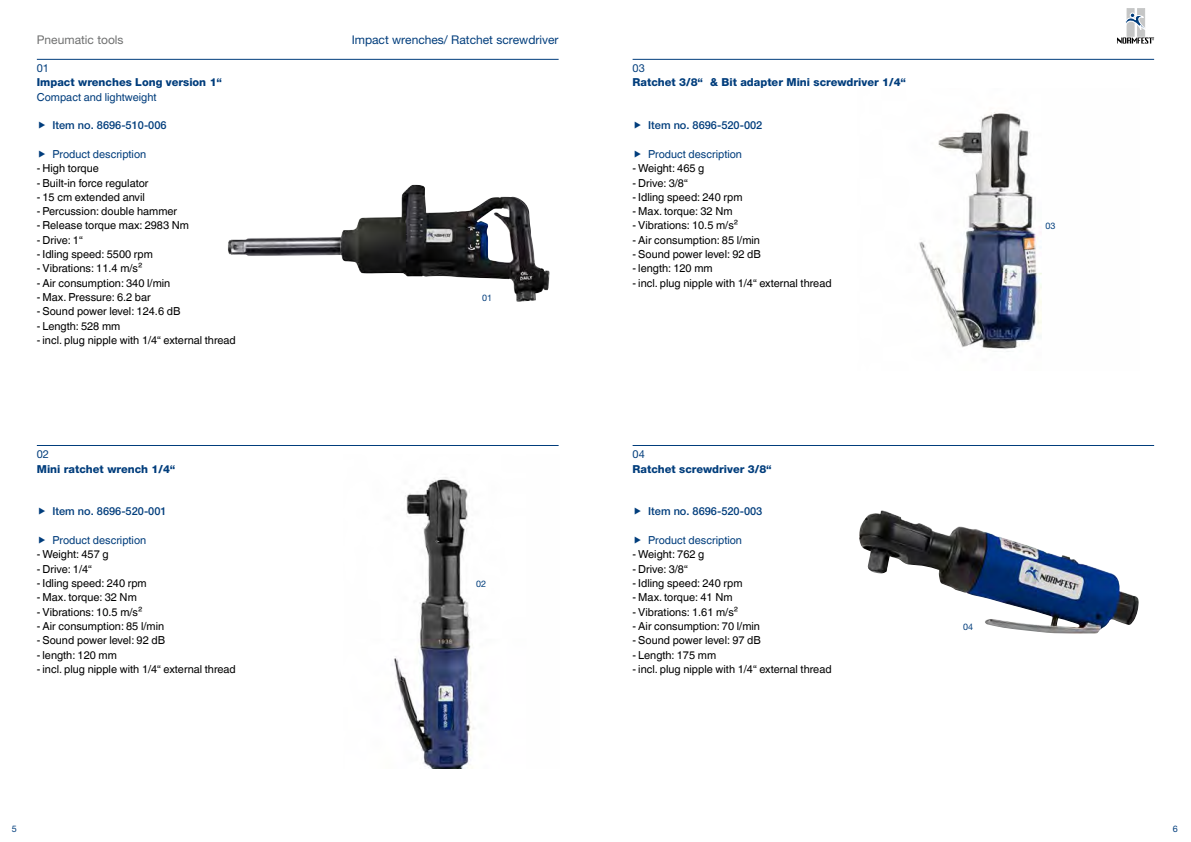
<style>
.page{position:relative;width:1191px;height:842px;background:#fff}
.page>*{position:absolute;margin:0;border:0;box-sizing:border-box;transform-origin:0 0}
.t1{font:12px "Helvetica Neue LT Pro";color:#003d7c}
.t2{font:12px "Helvetica Neue LT Pro";color:#6f7070}
.t3{font:11px "Helvetica World";color:#000}
.t4{font:800 11px "Helvetica Neue LT Pro";color:#003d7c}
.t5{font:11px "Helvetica World";color:#003d7c}
.t6{font:500 11px "Helvetica Neue LT Pro";color:#003d7c}
.t7{font:11px "Helvetica Neue LT Pro";color:#003d7c}
.t8{font:9px "Helvetica Neue LT Pro";color:#003d7c}
</style>
<div class="page">
<div style="left:1127px;top:9px;width:7px;height:27px;background:#c5c6c6"></div>
<div style="left:1137px;top:9px;width:7px;height:27px;background:#c5c6c6"></div>
<svg style="left:1117px;top:38px;width:37px;height:6px"></svg>
<svg style="left:1125px;top:13px;width:20px;height:19px"></svg>
<img style="left:919px;top:112px;width:123px;height:240px">
<hr style="left:37px;top:59px;width:521px;height:1px;background:#003d7c">
<img style="left:228px;top:185px;width:321px;height:117px">
<img style="left:859px;top:510px;width:280px;height:124px">
<img style="left:394px;top:477px;width:80px;height:291px">
<hr style="left:632px;top:59px;width:522px;height:1px;background:#003d7c">
<hr style="left:632px;top:445px;width:522px;height:1px;background:#003d7c">
<hr style="left:37px;top:445px;width:521px;height:1px;background:#003d7c">
<p class="t2" style="left:37px;top:32px;width:88px">Pneumatic tools</p>
<p class="t1" style="left:352px;top:32px;width:208px">Impact wrenches/ Ratchet screwdriver</p>
<p class="t7" style="left:37px;top:62px;width:14px">01</p>
<p class="t4" style="left:37px;top:76px;width:187px">Impact wrenches Long version 1“</p>
<p class="t5" style="left:37px;top:90px;width:121px">Compact and lightweight</p>
<p class="t6" style="left:52px;top:119px;width:116px">Item no. 8696-510-006</p>
<p class="t5" style="left:52px;top:148px;width:95px">Product description</p>
<p class="t3" style="left:37px;top:162px;width:64px">- High torque</p>
<p class="t3" style="left:37px;top:176px;width:113px">- Built-in force regulator</p>
<p class="t3" style="left:37px;top:191px;width:109px">- 15 cm extended anvil</p>
<p class="t3" style="left:37px;top:205px;width:142px">- Percussion: double hammer</p>
<p class="t3" style="left:37px;top:219px;width:154px">- Release torque max: 2983 Nm</p>
<p class="t3" style="left:37px;top:233px;width:47px">- Drive: 1“</p>
<p class="t3" style="left:37px;top:248px;width:117px">- Idling speed: 5500 rpm</p>
<p class="t3" style="left:37px;top:262px;width:107px">- Vibrations: 11.4 m/s²</p>
<p class="t3" style="left:37px;top:276px;width:135px">- Air consumption: 340 l/min</p>
<p class="t3" style="left:37px;top:291px;width:115px">- Max. Pressure: 6.2 bar</p>
<p class="t3" style="left:37px;top:305px;width:145px">- Sound power level: 124.6 dB</p>
<p class="t3" style="left:37px;top:319px;width:85px">- Length: 528 mm</p>
<p class="t3" style="left:37px;top:334px;width:200px">- incl. plug nipple with 1/4“ external thread</p>
<p class="t8" style="left:482px;top:292px;width:12px">01</p>
<p class="t7" style="left:37px;top:448px;width:14px">02</p>
<p class="t4" style="left:37px;top:462px;width:140px">Mini ratchet wrench 1/4“</p>
<p class="t6" style="left:52px;top:505px;width:116px">Item no. 8696-520-001</p>
<p class="t5" style="left:52px;top:534px;width:95px">Product description</p>
<p class="t3" style="left:37px;top:548px;width:73px">- Weight: 457 g</p>
<p class="t3" style="left:37px;top:562px;width:57px">- Drive: 1/4“</p>
<p class="t3" style="left:37px;top:577px;width:111px">- Idling speed: 240 rpm</p>
<p class="t3" style="left:37px;top:591px;width:101px">- Max. torque: 32 Nm</p>
<p class="t3" style="left:37px;top:605px;width:107px">- Vibrations: 10.5 m/s²</p>
<p class="t3" style="left:37px;top:620px;width:129px">- Air consumption: 85 l/min</p>
<p class="t3" style="left:37px;top:634px;width:130px">- Sound power level: 92 dB</p>
<p class="t3" style="left:37px;top:648px;width:82px">- length: 120 mm</p>
<p class="t3" style="left:37px;top:662px;width:200px">- incl. plug nipple with 1/4“ external thread</p>
<p class="t8" style="left:476px;top:578px;width:12px">02</p>
<p class="t7" style="left:632px;top:62px;width:14px">03</p>
<p class="t4" style="left:632px;top:76px;width:275px">Ratchet 3/8“ &amp; Bit adapter Mini screwdriver 1/4“</p>
<p class="t6" style="left:648px;top:119px;width:116px">Item no. 8696-520-002</p>
<p class="t5" style="left:648px;top:148px;width:95px">Product description</p>
<p class="t3" style="left:632px;top:162px;width:73px">- Weight: 465 g</p>
<p class="t3" style="left:632px;top:176px;width:57px">- Drive: 3/8“</p>
<p class="t3" style="left:632px;top:191px;width:111px">- Idling speed: 240 rpm</p>
<p class="t3" style="left:632px;top:205px;width:101px">- Max. torque: 32 Nm</p>
<p class="t3" style="left:632px;top:219px;width:107px">- Vibrations: 10.5 m/s²</p>
<p class="t3" style="left:632px;top:233px;width:129px">- Air consumption: 85 l/min</p>
<p class="t3" style="left:632px;top:248px;width:130px">- Sound power level: 92 dB</p>
<p class="t3" style="left:632px;top:262px;width:82px">- length: 120 mm</p>
<p class="t3" style="left:632px;top:276px;width:200px">- incl. plug nipple with 1/4“ external thread</p>
<p class="t7" style="left:632px;top:448px;width:14px">04</p>
<p class="t4" style="left:632px;top:462px;width:141px">Ratchet screwdriver 3/8“</p>
<p class="t6" style="left:648px;top:505px;width:116px">Item no. 8696-520-003</p>
<p class="t5" style="left:648px;top:534px;width:95px">Product description</p>
<p class="t3" style="left:632px;top:548px;width:73px">- Weight: 762 g</p>
<p class="t3" style="left:632px;top:562px;width:57px">- Drive: 3/8“</p>
<p class="t3" style="left:632px;top:577px;width:111px">- Idling speed: 240 rpm</p>
<p class="t3" style="left:632px;top:591px;width:101px">- Max. torque: 41 Nm</p>
<p class="t3" style="left:632px;top:605px;width:107px">- Vibrations: 1.61 m/s²</p>
<p class="t3" style="left:632px;top:620px;width:129px">- Air consumption: 70 l/min</p>
<p class="t3" style="left:632px;top:634px;width:130px">- Sound power level: 97 dB</p>
<p class="t3" style="left:632px;top:648px;width:85px">- Length: 175 mm</p>
<p class="t3" style="left:632px;top:662px;width:200px">- incl. plug nipple with 1/4“ external thread</p>
<p class="t8" style="left:963px;top:621px;width:12px">04</p>
<p class="t8" style="left:1045px;top:221px;width:12px">03</p>
<p class="t8" style="left:12px;top:823px;width:7px">5</p>
<p class="t8" style="left:1173px;top:823px;width:7px">6</p>
</div>
